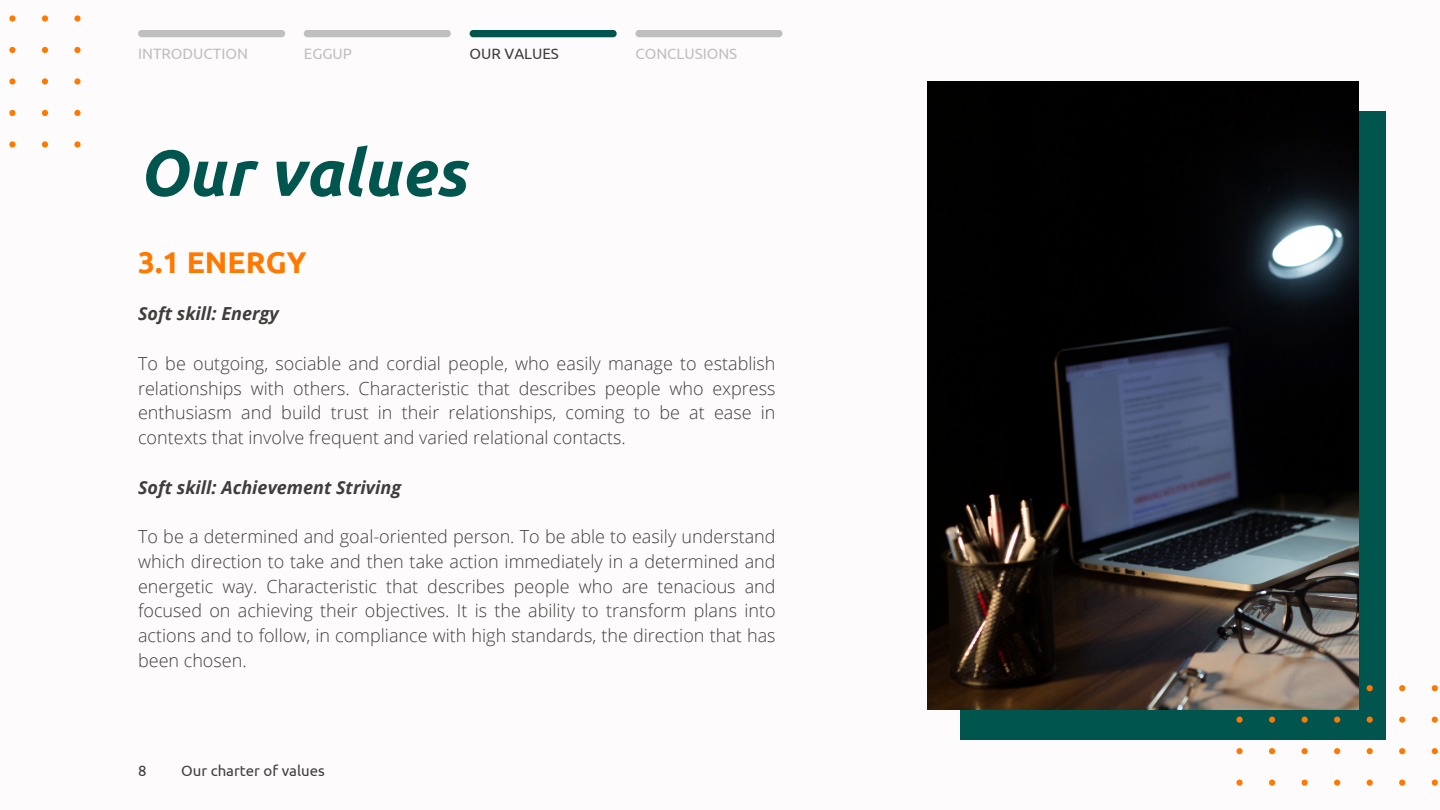
<style>
.page{position:relative;width:1440px;height:810px;background:#fdfbfb}
.page>*{position:absolute;margin:0;border:0;box-sizing:border-box;transform-origin:0 0}
.t1{font:italic 700 65px "Ubuntu";color:#00554f}
.t2{font:700 30px "Ubuntu";color:#ff7800}
.t3{font:300 18px/24.8px "Open Sans";color:#403d3d;text-align:justify}
.t4{font:italic 700 18px "Open Sans";color:#403d3d}
.t5{font:15px "Ubuntu";color:#bfbfbf}
.t6{font:15px "Ubuntu";color:#403d3d}
</style>
<div class="page">
<svg style="left:9px;top:15px;width:72px;height:133px"></svg>
<svg style="left:138px;top:30px;width:147px;height:7px"></svg>
<svg style="left:304px;top:30px;width:147px;height:7px"></svg>
<svg style="left:470px;top:30px;width:147px;height:7px"></svg>
<svg style="left:635px;top:30px;width:148px;height:7px"></svg>
<div style="left:960px;top:111px;width:426px;height:629px;background:#00554f"></div>
<svg style="left:1236px;top:685px;width:202px;height:101px"></svg>
<img style="left:927px;top:81px;width:432px;height:629px">
<p class="t5" style="left:138px;top:45px;width:111px">INTRODUCTION</p>
<p class="t5" style="left:304px;top:45px;width:50px">EGGUP</p>
<p class="t6" style="left:470px;top:45px;width:91px">OUR VALUES</p>
<p class="t5" style="left:635px;top:45px;width:103px">CONCLUSIONS</p>
<p class="t1" style="left:138px;top:135px;width:330px">Our values</p>
<p class="t2" style="left:138px;top:245px;width:170px">3.1 ENERGY</p>
<p class="t4" style="left:138px;top:301px;width:142px">Soft skill: Energy</p>
<p class="t3" style="left:138px;top:350px;width:639px">To be outgoing, sociable and cordial people, who easily manage to establish relationships with others. Characteristic that describes people who express enthusiasm and build trust in their relationships, coming to be at ease in contexts that involve frequent and varied relational contacts.</p>
<p class="t4" style="left:138px;top:474px;width:264px">Soft skill: Achievement Striving</p>
<p class="t3" style="left:138px;top:524px;width:639px">To be a determined and goal-oriented person. To be able to easily understand which direction to take and then take action immediately in a determined and energetic way. Characteristic that describes people who are tenacious and focused on achieving their objectives. It is the ability to transform plans into actions and to follow, in compliance with high standards, the direction that has been chosen.</p>
<p class="t6" style="left:138px;top:762px;width:10px">8</p>
<p class="t6" style="left:181px;top:762px;width:145px">Our charter of values</p>
</div>
